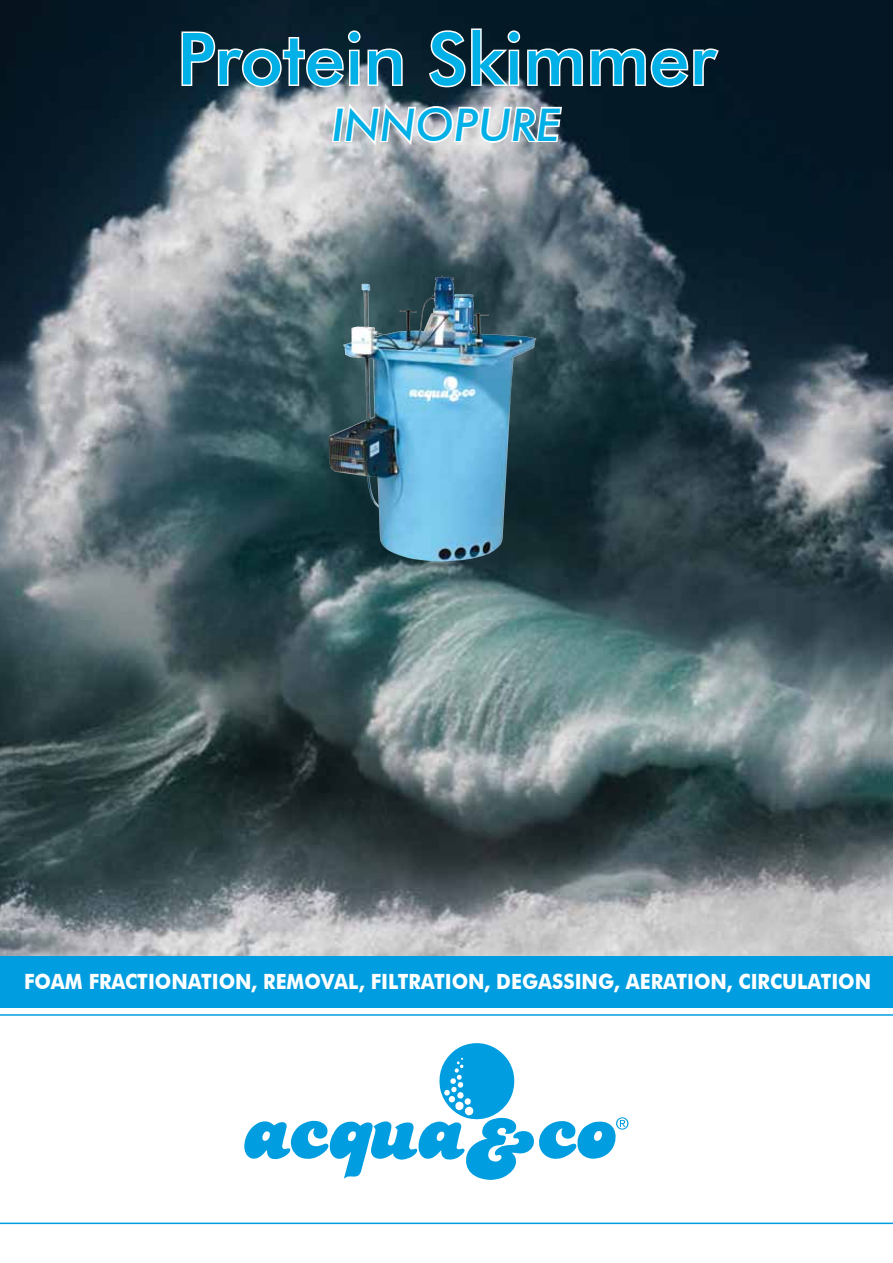
<style>
.page{position:relative;width:893px;height:1263px;background:#fff}
.page>*{position:absolute;margin:0;border:0;box-sizing:border-box;transform-origin:0 0}
.t1{font:500 72px "Futura BT";color:#00b0e6}
.t2{font:italic 500 45px "Futura BT";color:#00b0e6}
.t3{font:700 21px "Futura BT";color:#fff;scale:.92 1}
</style>
<div class="page">
<hr style="left:0;top:1222px;width:893px;height:2px;background:#009ee0">
<hr style="left:0;top:1014px;width:893px;height:2px;background:#009ee0">
<svg style="left:244px;top:1043px;width:384px;height:137px"></svg>
<img style="left:0;top:0;width:893px;height:957px">
<svg style="left:180px;top:27px;width:541px;height:144px;background:#65727b"></svg>
<img style="left:329px;top:276px;width:207px;height:286px">
<div style="left:0;top:957px;width:893px;height:51px;background:#009ee0"></div>
<h1 class="t1" style="left:177px;top:15px;width:540px">Protein Skimmer</h1>
<h2 class="t2" style="left:332px;top:97px;width:230px">INNOPURE</h2>
<p class="t3" style="left:24px;top:969px;width:922px">FOAM FRACTIONATION, REMOVAL, FILTRATION, DEGASSING, AERATION, CIRCULATION</p>
</div>
